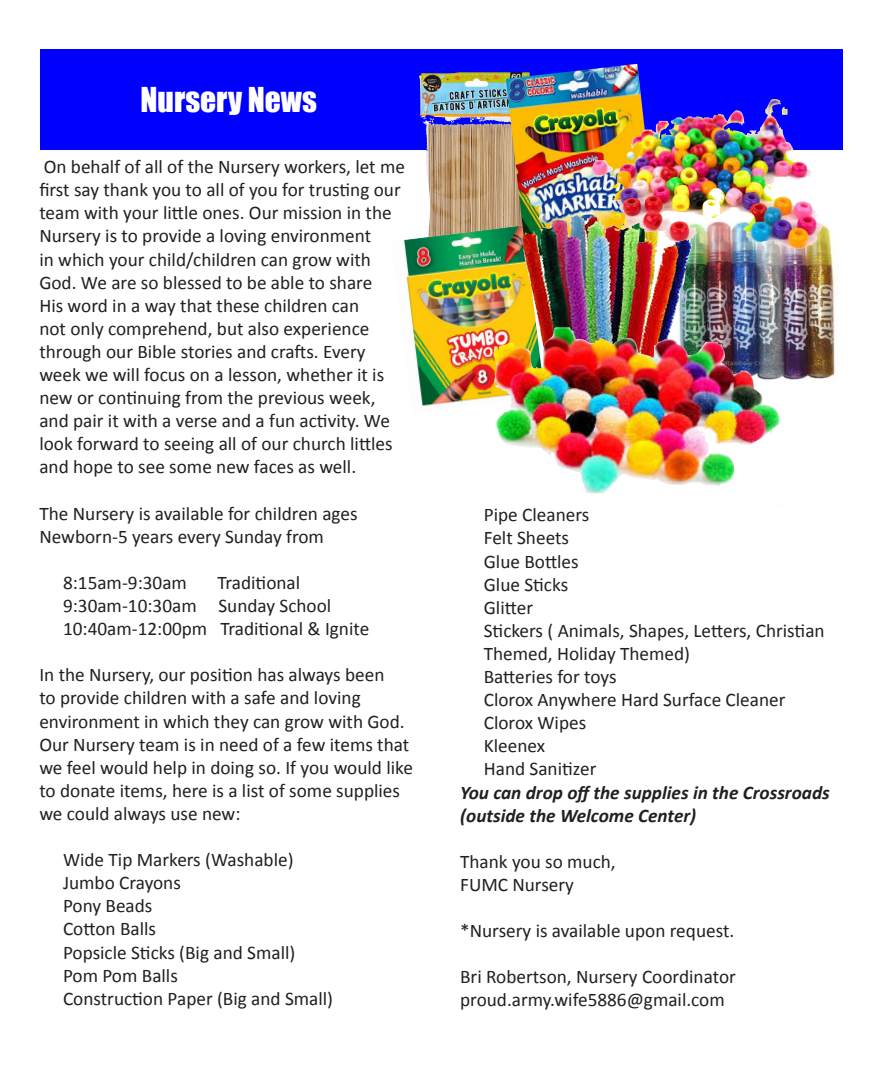
<style>
.page{position:relative;width:882px;height:1071px;background:#fff}
.page>*{position:absolute;margin:0;border:0;box-sizing:border-box;transform-origin:0 0}
.Paragraph_Style_10{font:31.5px "Impact";color:#fff}
.No_Spacing{font:19.25px/23.1px "Calibri";color:#231f20}
.No_Spacing-2{font:italic 700 19.25px/23.1px "Calibri";color:#231f20}
</style>
<div class="page">
<div style="left:40px;top:49px;width:803px;height:101px;background:#00f"></div>
<img style="left:419px;top:72px;width:87px;height:53px">
<img style="left:403px;top:225px;width:119px;height:181px">
<img style="left:692px;top:222px;width:146px;height:158px">
<img style="left:506px;top:64px;width:136px;height:197px">
<img style="left:522px;top:215px;width:170px;height:112px">
<img style="left:490px;top:327px;width:295px;height:179px">
<img style="left:610px;top:99px;width:162px;height:143px">
<p class="Paragraph_Style_10" style="left:141px;top:75px;width:178px">Nursery News</p>
<p class="No_Spacing" style="left:39px;top:155px;width:367px">On behalf of all of the Nursery workers, let me first say thank you to all of you for trusting our team with your little ones. Our mission in the Nursery is to provide a loving environment<br>in which your child/children can grow with God. We are so blessed to be able to share<br>His word in a way that these children can<br>not only comprehend, but also experience through our Bible stories and crafts. Every week we will focus on a lesson, whether it is new or continuing from the previous week, and pair it with a verse and a fun activity. We look forward to seeing all of our church littles and hope to see some new faces as well.</p>
<p class="No_Spacing" style="left:39px;top:502px;width:320px">The Nursery is available for children ages<br>Newborn-5 years every Sunday from</p>
<p class="No_Spacing" style="left:63px;top:571px;width:125px">8:15am-9:30am</p>
<p class="No_Spacing" style="left:217px;top:571px;width:84px">Traditional</p>
<p class="No_Spacing" style="left:63px;top:594px;width:270px">9:30am-10:30am Sunday School</p>
<p class="No_Spacing" style="left:63px;top:617px;width:308px">10:40am-12:00pm Traditional &amp; Ignite</p>
<p class="No_Spacing" style="left:39px;top:663px;width:375px">In the Nursery, our position has always been<br>to provide children with a safe and loving environment in which they can grow with God.<br>Our Nursery team is in need of a few items that we feel would help in doing so. If you would like to donate items, here is a list of some supplies we could always use new:</p>
<p class="No_Spacing" style="left:63px;top:848px;width:232px">Wide Tip Markers (Washable)</p>
<p class="No_Spacing" style="left:63px;top:871px;width:119px">Jumbo Crayons</p>
<p class="No_Spacing" style="left:63px;top:894px;width:91px">Pony Beads</p>
<p class="No_Spacing" style="left:63px;top:918px;width:95px">Cotton Balls</p>
<p class="No_Spacing" style="left:63px;top:941px;width:234px">Popsicle Sticks (Big and Small)</p>
<p class="No_Spacing" style="left:63px;top:964px;width:116px">Pom Pom Balls</p>
<p class="No_Spacing" style="left:63px;top:987px;width:272px">Construction Paper (Big and Small)</p>
<p class="No_Spacing" style="left:484px;top:504px;width:107px">Pipe Cleaners</p>
<p class="No_Spacing" style="left:484px;top:527px;width:87px">Felt Sheets</p>
<p class="No_Spacing" style="left:484px;top:550px;width:96px">Glue Bottles</p>
<p class="No_Spacing" style="left:484px;top:573px;width:86px">Glue Sticks</p>
<p class="No_Spacing" style="left:484px;top:596px;width:51px">Glitter</p>
<p class="No_Spacing" style="left:484px;top:619px;width:342px">Stickers ( Animals, Shapes, Letters, Christian<br>Themed, Holiday Themed)</p>
<p class="No_Spacing" style="left:484px;top:665px;width:134px">Batteries for toys</p>
<p class="No_Spacing" style="left:484px;top:688px;width:303px">Clorox Anywhere Hard Surface Cleaner</p>
<p class="No_Spacing" style="left:484px;top:711px;width:104px">Clorox Wipes</p>
<p class="No_Spacing" style="left:484px;top:735px;width:63px">Kleenex</p>
<p class="No_Spacing" style="left:484px;top:758px;width:114px">Hand Sanitizer</p>
<p class="No_Spacing-2" style="left:460px;top:781px;width:371px">You can drop off the supplies in the Crossroads (outside the Welcome Center)</p>
<p class="No_Spacing" style="left:460px;top:850px;width:157px">Thank you so much,</p>
<p class="No_Spacing" style="left:460px;top:873px;width:115px">FUMC Nursery</p>
<p class="No_Spacing" style="left:460px;top:919px;width:276px">*Nursery is available upon request.</p>
<p class="No_Spacing" style="left:460px;top:966px;width:277px">Bri Robertson, Nursery Coordinator</p>
<p class="No_Spacing" style="left:460px;top:989px;width:266px">proud.army.wife5886@gmail.com</p>
</div>
